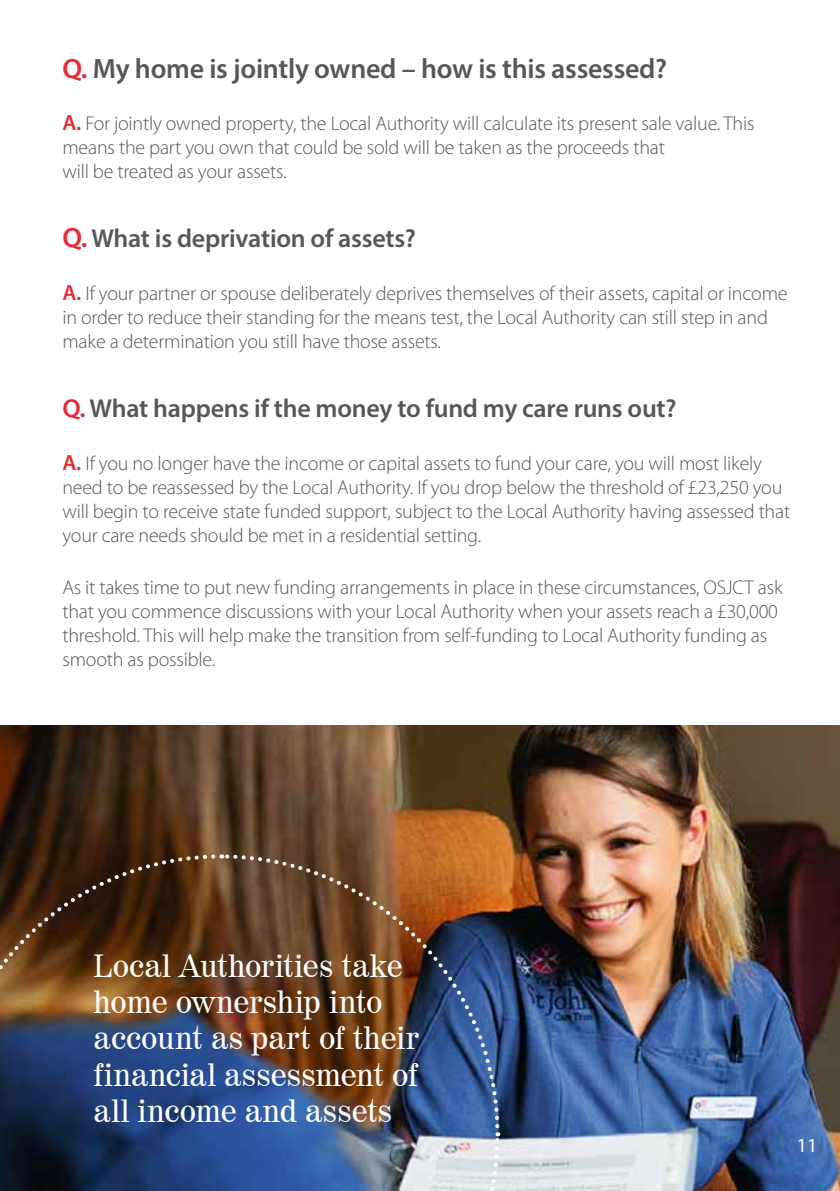
<style>
.page{position:relative;width:840px;height:1191px;background:#fff}
.page>*{position:absolute;margin:0;border:0;box-sizing:border-box;transform-origin:0 0}
.t1{font:32px/36px "Century 725 BT";letter-spacing:-.005em;color:#fff}
.t2{font:600 28px "Myriad Pro";letter-spacing:-.01em;color:#575756}
.t3{font:600 26px "Myriad Pro";letter-spacing:-.01em;color:#575756}
.t4{font:300 20px/24px "Myriad Pro";letter-spacing:-.01em;color:#575756}
.t5{font:20px "Myriad Pro";color:#fff}
.s1{color:#e62a36}
.s2{font-weight:600;font-size:22px;color:#e62a36}
.s3{font-size:28px;color:#e62a36}
</style>
<div class="page">
<img style="left:0;top:726px;width:839px;height:465px">
<img style="left:221px;top:852px;width:280px;height:278px">
<svg style="left:0;top:852px;width:217px;height:280px;background:#42383b"></svg>
<svg style="left:0;top:1132px;width:501px;height:59px;background:#486087"></svg>
<h2 class="t2" style="left:62px;top:50px;width:606px"><span class="s1">Q.</span> My home is jointly owned – how is this assessed?</h2>
<p class="t4" style="left:62px;top:111px;width:693px"><span class="s2">A.</span> For jointly owned property, the Local Authority will calculate its present sale value. This means the part you own that could be sold will be taken as the proceeds that<br>will be treated as your assets.</p>
<h3 class="t3" style="left:62px;top:222px;width:355px"><span class="s3">Q.</span> What is deprivation of assets?</h3>
<p class="t4" style="left:62px;top:281px;width:726px"><span class="s2">A.</span> If your partner or spouse deliberately deprives themselves of their assets, capital or income in order to reduce their standing for the means test, the Local Authority can still step in and make a determination you still have those assets.</p>
<h3 class="t3" style="left:62px;top:392px;width:615px"><span class="s1">Q.</span> What happens if the money to fund my care runs out?</h3>
<p class="t4" style="left:62px;top:451px;width:729px"><span class="s2">A.</span> If you no longer have the income or capital assets to fund your care, you will most likely need to be reassessed by the Local Authority. If you drop below the threshold of £23,250 you will begin to receive state funded support, subject to the Local Authority having assessed that your care needs should be met in a residential setting.</p>
<p class="t4" style="left:62px;top:575px;width:721px">As it takes time to put new funding arrangements in place in these circumstances, OSJCT ask that you commence discussions with your Local Authority when your assets reach a £30,000 threshold. This will help make the transition from self-funding to Local Authority funding as smooth as possible.</p>
<h1 class="t1" style="left:94px;top:947px;width:327px">Local Authorities take home ownership into account as part of their financial assessment of all income and assets</h1>
<p class="t5" style="left:796px;top:1133px;width:22px">11</p>
</div>
